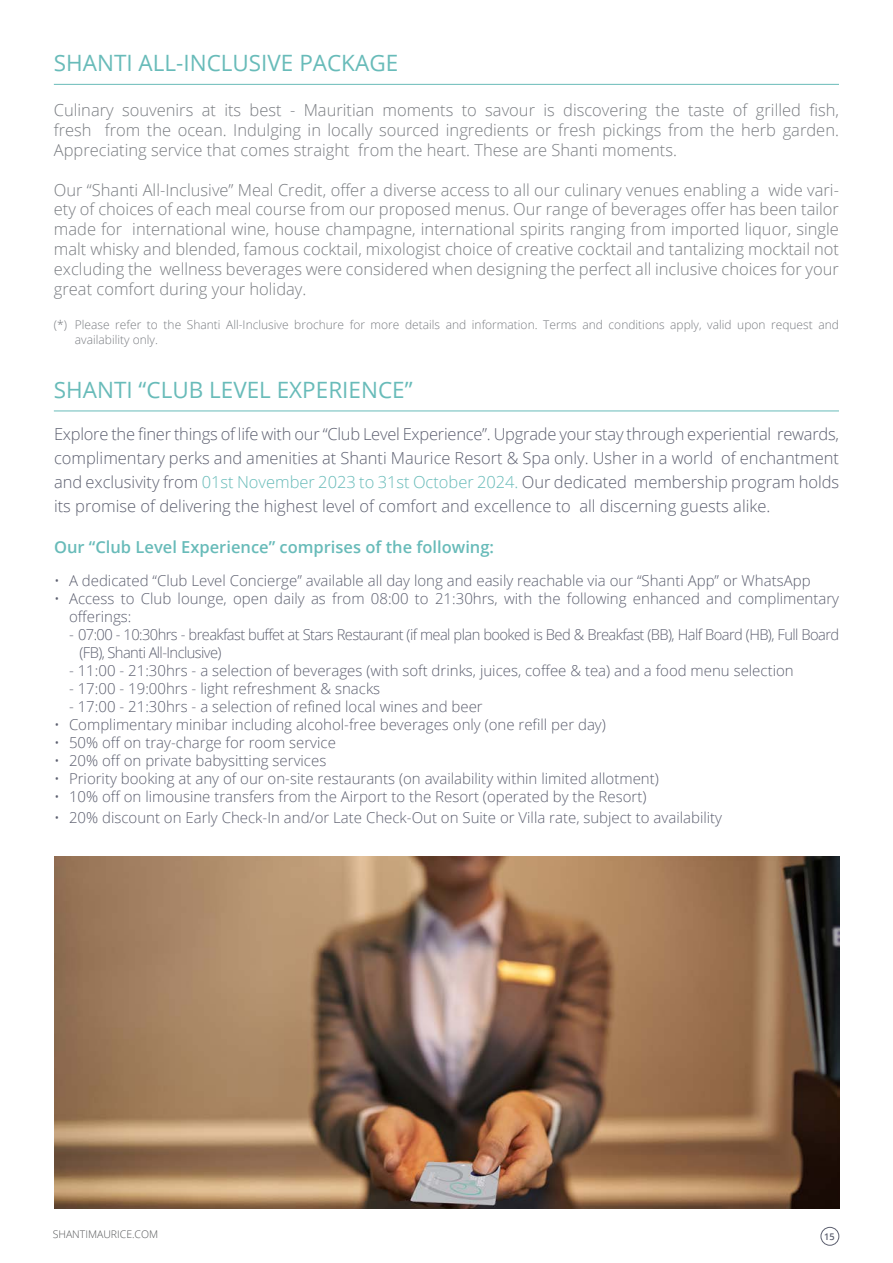
<style>
.page{position:relative;width:893px;height:1263px;background:#fff}
.page>*{position:absolute;margin:0;border:0;box-sizing:border-box;transform-origin:0 0}
.t1{font:22.5px "Open Sans";color:#68bbb9}
.t2{font:300 16.5px/19.8px "Open Sans";color:#797c81;text-align:justify}
.t3{font:300 16.5px/24px "Open Sans";color:#5d6070;text-align:justify}
.t4{font:600 16.5px "Open Sans";color:#68bbb9}
.t5{font:300 15px/18px "Open Sans";color:#5d6070}
.t6{font:300 15px/18px "Open Sans";letter-spacing:-.04em;color:#5d6070}
.t7{font:300 12px/15px "Open Sans";color:#797c81}
.t8{font:300 10.5px "Open Sans";color:#545557}
.t9{font:600 9.15px "Open Sans";color:#5d6070}
.s1{color:#68bbb9}
</style>
<div class="page">
<div style="left:821px;top:1227px;width:18px;height:18px;border:1px solid #5d6070;border-radius:50%"></div>
<hr style="left:54px;top:84px;width:785px;height:1px;background:#68bbb9">
<hr style="left:54px;top:411px;width:785px;height:1px;background:#68bbb9">
<img style="left:54px;top:857px;width:785px;height:352px">
<h1 class="t1" style="left:54px;top:48px;width:346px">SHANTI ALL-INCLUSIVE PACKAGE</h1>
<p class="t2" style="left:54px;top:100px;width:787px">Culinary souvenirs at its best - Mauritian moments to savour is discovering the taste of grilled fish, fresh from the ocean. Indulging in locally sourced ingredients or fresh pickings from the herb garden.<br>Appreciating service that comes straight from the heart. These are Shanti moments.</p>
<p class="t2" style="left:54px;top:179px;width:787px">Our “Shanti All-Inclusive” Meal Credit, offer a diverse access to all our culinary venues enabling a wide vari&shy;ety of choices of each meal course from our proposed menus. Our range of beverages offer has been tailor made for international wine, house champagne, international spirits ranging from imported liquor, single malt whisky and blended, famous cocktail, mixologist choice of creative cocktail and tantalizing mocktail not excluding the wellness beverages were considered when designing the perfect all inclusive choices for your great comfort during your holiday.</p>
<p class="t7" style="left:75px;top:317px;width:766px;text-indent:-21px">(*) Please refer to the Shanti All-Inclusive brochure for more details and information. Terms and conditions apply, valid upon request and availability only.</p>
<h1 class="t1" style="left:54px;top:374px;width:360px">SHANTI “CLUB LEVEL EXPERIENCE”</h1>
<p class="t3" style="left:54px;top:422px;width:787px">Explore the finer things of life with our “Club Level Experience”. Upgrade your stay through experiential rewards, complimentary perks and amenities at Shanti Maurice Resort &amp; Spa only. Usher in a world of enchantment and exclusivity from <span class="s1">01st November 2023 to 31st October 2024.</span> Our dedicated membership program holds its promise of delivering the highest level of comfort and excellence to all discerning guests alike.</p>
<p class="t4" style="left:54px;top:535px;width:442px">Our “Club Level Experience” comprises of the following:</p>
<p class="t5" style="left:54px;top:571px;width:758px">• A dedicated “Club Level Concierge” available all day long and easily reachable via our “Shanti App” or WhatsApp</p>
<p class="t5" style="left:69px;top:589px;width:772px;text-indent:-15px">• Access to Club lounge, open daily as from 08:00 to 21:30hrs, with the following enhanced and complimentary offerings:</p>
<p class="t6" style="left:80px;top:625px;width:761px;text-indent:-11px">- 07:00 - 10:30hrs - breakfast buffet at Stars Restaurant (if meal plan booked is Bed &amp; Breakfast (BB), Half Board (HB), Full Board (FB), Shanti All-Inclusive)</p>
<p class="t5" style="left:69px;top:661px;width:726px">- 11:00 - 21:30hrs - a selection of beverages (with soft drinks, juices, coffee &amp; tea) and a food menu selection</p>
<p class="t5" style="left:69px;top:679px;width:313px">- 17:00 - 19:00hrs - light refreshment &amp; snacks</p>
<p class="t5" style="left:69px;top:697px;width:415px">- 17:00 - 21:30hrs - a selection of refined local wines and beer</p>
<p class="t5" style="left:54px;top:715px;width:553px">• Complimentary minibar including alcohol-free beverages only (one refill per day)</p>
<p class="t5" style="left:54px;top:733px;width:283px">• 50% off on tray-charge for room service</p>
<p class="t5" style="left:54px;top:751px;width:274px">• 20% off on private babysitting services</p>
<p class="t5" style="left:54px;top:769px;width:606px">• Priority booking at any of our on-site restaurants (on availability within limited allotment)</p>
<p class="t5" style="left:54px;top:787px;width:594px">• 10% off on limousine transfers from the Airport to the Resort (operated by the Resort)</p>
<p class="t5" style="left:54px;top:808px;width:670px">• 20% discount on Early Check-In and/or Late Check-Out on Suite or Villa rate, subject to availability</p>
<p class="t8" style="left:53px;top:1226px;width:107px">SHANTIMAURICE.COM</p>
<p class="t9" style="left:824px;top:1230px;width:12px">15</p>
</div>
